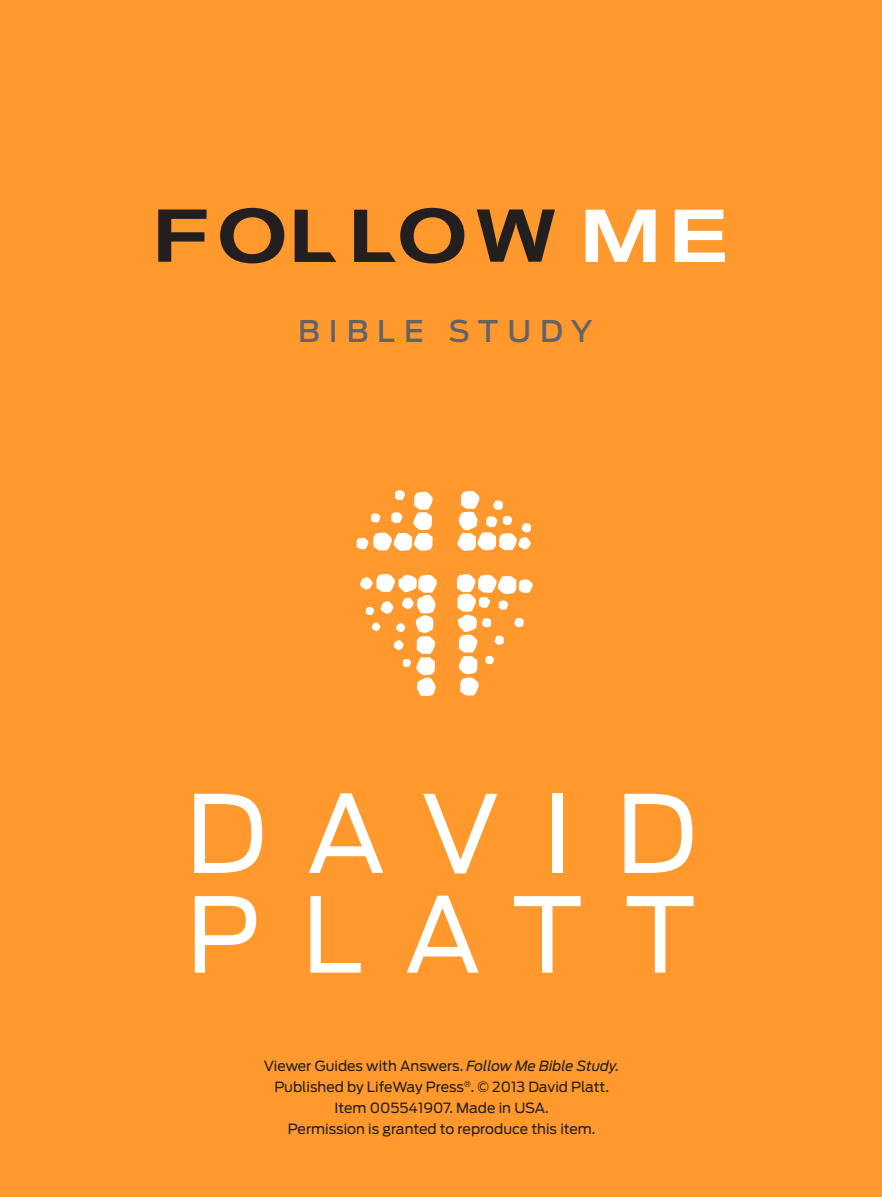
<style>
.page{position:relative;width:882px;height:1197px;background:#ff992e}
.page>*{position:absolute;margin:0;border:0;box-sizing:border-box;transform-origin:0 0}
.t1{font:106.75px "Antenna";letter-spacing:.385em;color:#fff}
.t2{font:103.25px "Antenna";letter-spacing:.4em;color:#fff}
.t3{font:500 29.75px "Antenna";letter-spacing:.3em;color:#636366}
.t4{font:14px/21px "Antenna";color:#231f20;text-align:center}
.s1{font-style:italic}
</style>
<div class="page">
<svg style="left:357px;top:490px;width:76px;height:61px"></svg>
<svg style="left:457px;top:491px;width:74px;height:60px"></svg>
<svg style="left:457px;top:574px;width:76px;height:121px"></svg>
<svg style="left:360px;top:573px;width:77px;height:124px"></svg>
<svg style="left:158px;top:207px;width:126px;height:56px"></svg>
<svg style="left:295px;top:210px;width:41px;height:52px"></svg>
<svg style="left:354px;top:207px;width:201px;height:56px"></svg>
<svg style="left:586px;top:210px;width:139px;height:52px"></svg>
<h3 class="t3" style="left:298px;top:314px;width:296px">BIBLE STUDY</h3>
<h1 class="t1" style="left:185px;top:770px;width:513px">DAVID</h1>
<h2 class="t2" style="left:186px;top:874px;width:511px">PLATT</h2>
<p class="t4" style="left:264px;top:1055px;width:357px">Viewer Guides with Answers. <span class="s1">Follow Me Bible Study.<br></span>Published by LifeWay Press<sup>®</sup>. © 2013 David Platt.<br>Item 005541907. Made in USA.<br>Permission is granted to reproduce this item.</p>
</div>
